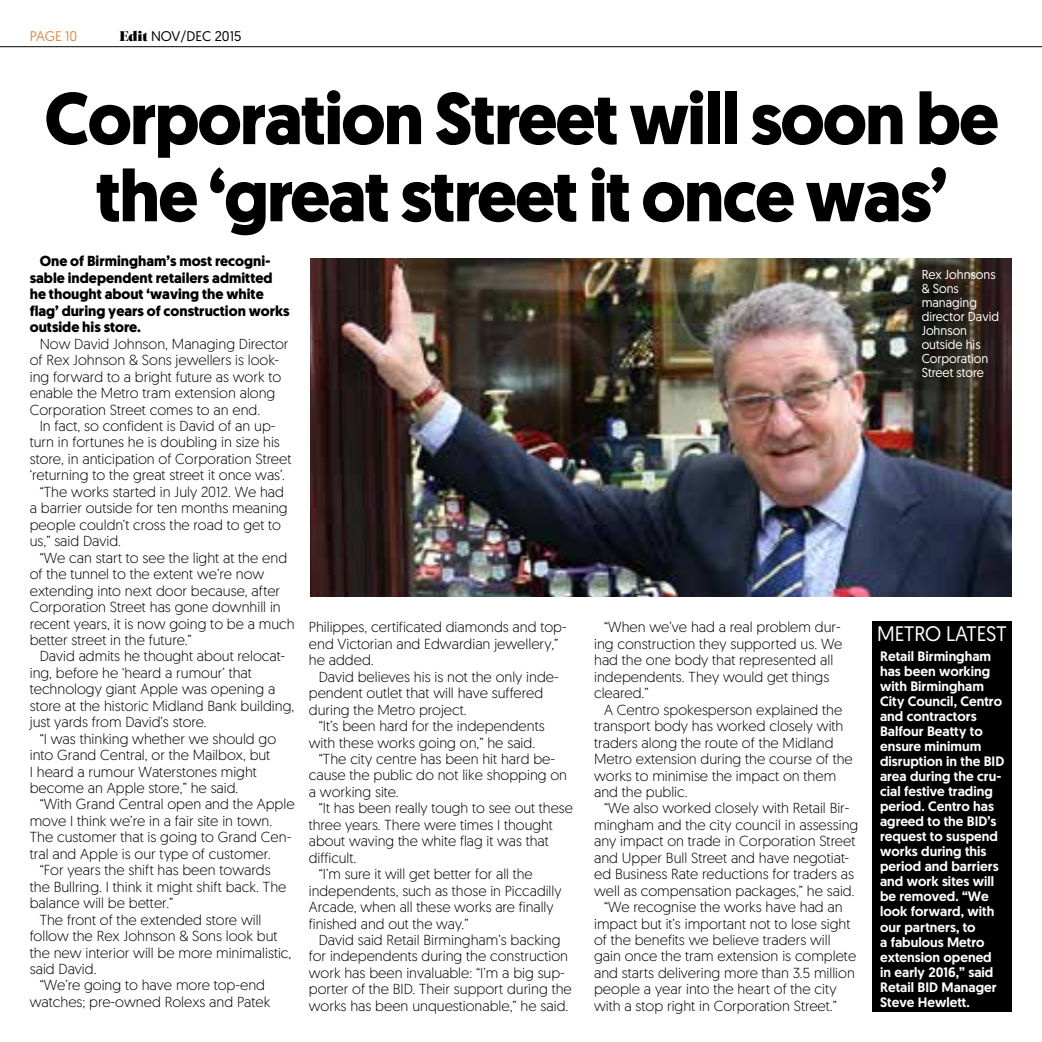
<style>
.page{position:relative;width:1042px;height:1042px;background:#fff}
.page>*{position:absolute;margin:0;border:0;box-sizing:border-box;transform-origin:0 0}
.t1{font:700 72.98px/77.2px "Geomanist";letter-spacing:-.025em;color:#000;text-align:center}
.t2{font:21px "Geomanist";letter-spacing:-.01em;color:#fff}
.t3{font:300 14.53px/16.4px "Geomanist";color:#000}
.t4{font:700 14.53px/16.4px "Geomanist";color:#000}
.t5{font:14px "Geomanist";color:#000}
.t6{font:14px "Geomanist";letter-spacing:-.01em;color:#e48c4b}
.t7{font:500 13.65px/15px "Geomanist";color:#fff}
.t8{font:12.95px/14px "Geomanist";color:#fff}
.s1{font-family:"Salome"}
</style>
<div class="page">
<hr style="left:0;top:46px;width:1042px;height:1px;background:#000">
<img style="left:310px;top:258px;width:701px;height:339px">
<div style="left:872px;top:621px;width:140px;height:391px;background:#000"></div>
<p class="t6" style="left:30px;top:27px;width:49px">PAGE 10</p>
<p class="t5" style="left:119px;top:27px;width:123px"><span class="s1">Edit</span> NOV/DEC 2015</p>
<h1 class="t1" style="left:44px;top:80px;width:956px">Corporation Street will soon be the ‘great street it once was’</h1>
<p class="t4" style="left:30px;top:253px;width:261px;text-indent:10px">One of Birmingham’s most recogni&shy;sable independent retailers admitted he thought about ‘waving the white flag’ during years of construction works outside his store.</p>
<p class="t3" style="left:30px;top:335px;width:260px;text-indent:10px">Now David Johnson, Managing Director of Rex Johnson &amp; Sons jewellers is look&shy;ing forward to a bright future as work to enable the Metro tram extension along Corporation Street comes to an end.</p>
<p class="t3" style="left:40px;top:417px;width:237px">In fact, so confident is David of an up-</p>
<p class="t3" style="left:30px;top:433px;width:252px">turn in fortunes he is doubling in size his</p>
<p class="t3" style="left:30px;top:450px;width:263px">store, in anticipation of Corporation Street</p>
<p class="t3" style="left:30px;top:466px;width:257px">‘returning to the great street it once was’.</p>
<p class="t3" style="left:40px;top:483px;width:246px">“The works started in July 2012. We had</p>
<p class="t3" style="left:30px;top:499px;width:259px">a barrier outside for ten months meaning</p>
<p class="t3" style="left:30px;top:516px;width:253px">people couldn’t cross the road to get to</p>
<p class="t3" style="left:30px;top:532px;width:93px">us,” said David.</p>
<p class="t3" style="left:40px;top:549px;width:249px">“We can start to see the light at the end</p>
<p class="t3" style="left:30px;top:565px;width:236px">of the tunnel to the extent we’re now</p>
<p class="t3" style="left:30px;top:582px;width:252px">extending into next door because, after</p>
<p class="t3" style="left:30px;top:598px;width:252px">Corporation Street has gone downhill in</p>
<p class="t3" style="left:30px;top:615px;width:266px">recent years, it is now going to be a much</p>
<p class="t3" style="left:30px;top:631px;width:163px">better street in the future.”</p>
<p class="t3" style="left:40px;top:647px;width:247px">David admits he thought about relocat-</p>
<p class="t3" style="left:30px;top:664px;width:224px">ing, before he ‘heard a rumour’ that</p>
<p class="t3" style="left:30px;top:680px;width:247px">technology giant Apple was opening a</p>
<p class="t3" style="left:30px;top:697px;width:266px">store at the historic Midland Bank building,</p>
<p class="t3" style="left:30px;top:713px;width:178px">just yards from David’s store.</p>
<p class="t3" style="left:40px;top:730px;width:238px">“I was thinking whether we should go</p>
<p class="t3" style="left:30px;top:746px;width:242px">into Grand Central, or the Mailbox, but</p>
<p class="t3" style="left:30px;top:763px;width:229px">I heard a rumour Waterstones might</p>
<p class="t3" style="left:30px;top:779px;width:210px">become an Apple store,” he said.</p>
<p class="t3" style="left:40px;top:795px;width:256px">“With Grand Central open and the Apple</p>
<p class="t3" style="left:30px;top:812px;width:244px">move I think we’re in a fair site in town.</p>
<p class="t3" style="left:30px;top:828px;width:263px">The customer that is going to Grand Cen-</p>
<p class="t3" style="left:30px;top:845px;width:242px">tral and Apple is our type of customer.</p>
<p class="t3" style="left:40px;top:861px;width:233px">“For years the shift has been towards</p>
<p class="t3" style="left:30px;top:878px;width:258px">the Bullring. I think it might shift back. The</p>
<p class="t3" style="left:30px;top:894px;width:145px">balance will be better.”</p>
<p class="t3" style="left:40px;top:911px;width:223px">The front of the extended store will</p>
<p class="t3" style="left:30px;top:927px;width:249px">follow the Rex Johnson &amp; Sons look but</p>
<p class="t3" style="left:30px;top:943px;width:263px">the new interior will be more minimalistic,</p>
<p class="t3" style="left:30px;top:960px;width:68px">said David.</p>
<p class="t3" style="left:40px;top:976px;width:227px">“We’re going to have more top-end</p>
<p class="t3" style="left:30px;top:993px;width:242px">watches; pre-owned Rolexs and Patek</p>
<p class="t3" style="left:309px;top:618px;width:259px">Philippes, certificated diamonds and top&shy;end Victorian and Edwardian jewellery,” he added.</p>
<p class="t3" style="left:309px;top:668px;width:251px;text-indent:10px">David believes his is not the only inde&shy;pendent outlet that will have suffered during the Metro project.</p>
<p class="t3" style="left:319px;top:717px;width:227px">“It’s been hard for the independents</p>
<p class="t3" style="left:309px;top:734px;width:228px">with these works going on,” he said.</p>
<p class="t3" style="left:319px;top:750px;width:238px">“The city centre has been hit hard be-</p>
<p class="t3" style="left:309px;top:766px;width:260px">cause the public do not like shopping on</p>
<p class="t3" style="left:309px;top:783px;width:91px">a working site.</p>
<p class="t3" style="left:319px;top:799px;width:256px">“It has been really tough to see out these</p>
<p class="t3" style="left:309px;top:816px;width:245px">three years. There were times I thought</p>
<p class="t3" style="left:309px;top:832px;width:241px">about waving the white flag it was that</p>
<p class="t3" style="left:309px;top:849px;width:49px">difficult.</p>
<p class="t3" style="left:319px;top:865px;width:215px">“I’m sure it will get better for all the</p>
<p class="t3" style="left:309px;top:882px;width:254px">independents, such as those in Piccadilly</p>
<p class="t3" style="left:309px;top:898px;width:246px">Arcade, when all these works are finally</p>
<p class="t3" style="left:309px;top:915px;width:161px">finished and out the way.”</p>
<p class="t3" style="left:319px;top:931px;width:243px">David said Retail Birmingham’s backing</p>
<p class="t3" style="left:309px;top:947px;width:261px">for independents during the construction</p>
<p class="t3" style="left:309px;top:964px;width:258px">work has been invaluable: “I’m a big sup-</p>
<p class="t3" style="left:309px;top:980px;width:264px">porter of the BID. Their support during the</p>
<p class="t3" style="left:309px;top:997px;width:261px">works has been unquestionable,” he said.</p>
<p class="t8" style="left:921px;top:267px;width:79px">Rex Johnsons &amp; Sons managing director David<br>Johnson outside his<br>Corporation<br>Street store</p>
<p class="t3" style="left:594px;top:618px;width:250px;text-indent:10px">“When we’ve had a real problem dur&shy;ing construction they supported us. We had the one body that represented all independents. They would get things cleared.”</p>
<p class="t3" style="left:594px;top:701px;width:260px;text-indent:10px">A Centro spokesperson explained the transport body has worked closely with traders along the route of the Midland Metro extension during the course of the works to minimise the impact on them and the public.</p>
<p class="t3" style="left:604px;top:799px;width:247px">“We also worked closely with Retail Bir-</p>
<p class="t3" style="left:594px;top:816px;width:266px">mingham and the city council in assessing</p>
<p class="t3" style="left:594px;top:832px;width:263px">any impact on trade in Corporation Street</p>
<p class="t3" style="left:594px;top:849px;width:257px">and Upper Bull Street and have negotiat-</p>
<p class="t3" style="left:594px;top:865px;width:262px">ed Business Rate reductions for traders as</p>
<p class="t3" style="left:594px;top:882px;width:262px">well as compensation packages,” he said.</p>
<p class="t3" style="left:604px;top:898px;width:240px">“We recognise the works have had an</p>
<p class="t3" style="left:594px;top:915px;width:258px">impact but it’s important not to lose sight</p>
<p class="t3" style="left:594px;top:931px;width:238px">of the benefits we believe traders will</p>
<p class="t3" style="left:594px;top:947px;width:264px">gain once the tram extension is complete</p>
<p class="t3" style="left:594px;top:964px;width:262px">and starts delivering more than 3.5 million</p>
<p class="t3" style="left:594px;top:980px;width:244px">people a year into the heart of the city</p>
<p class="t3" style="left:594px;top:997px;width:244px">with a stop right in Corporation Street.”</p>
<h2 class="t2" style="left:877px;top:620px;width:131px">METRO LATEST</h2>
<p class="t7" style="left:880px;top:648px;width:126px">Retail Birmingham has been working with Birmingham<br>City Council, Centro and contractors<br>Balfour Beatty to ensure minimum disruption in the BID area during the cru&shy;cial festive trading period. Centro has agreed to the BID’s request to suspend works during this period and barriers and work sites will be removed. “We look forward, with our partners, to<br>a fabulous Metro extension opened in early 2016,” said<br>Retail BID Manager<br>Steve Hewlett.</p>
</div>
